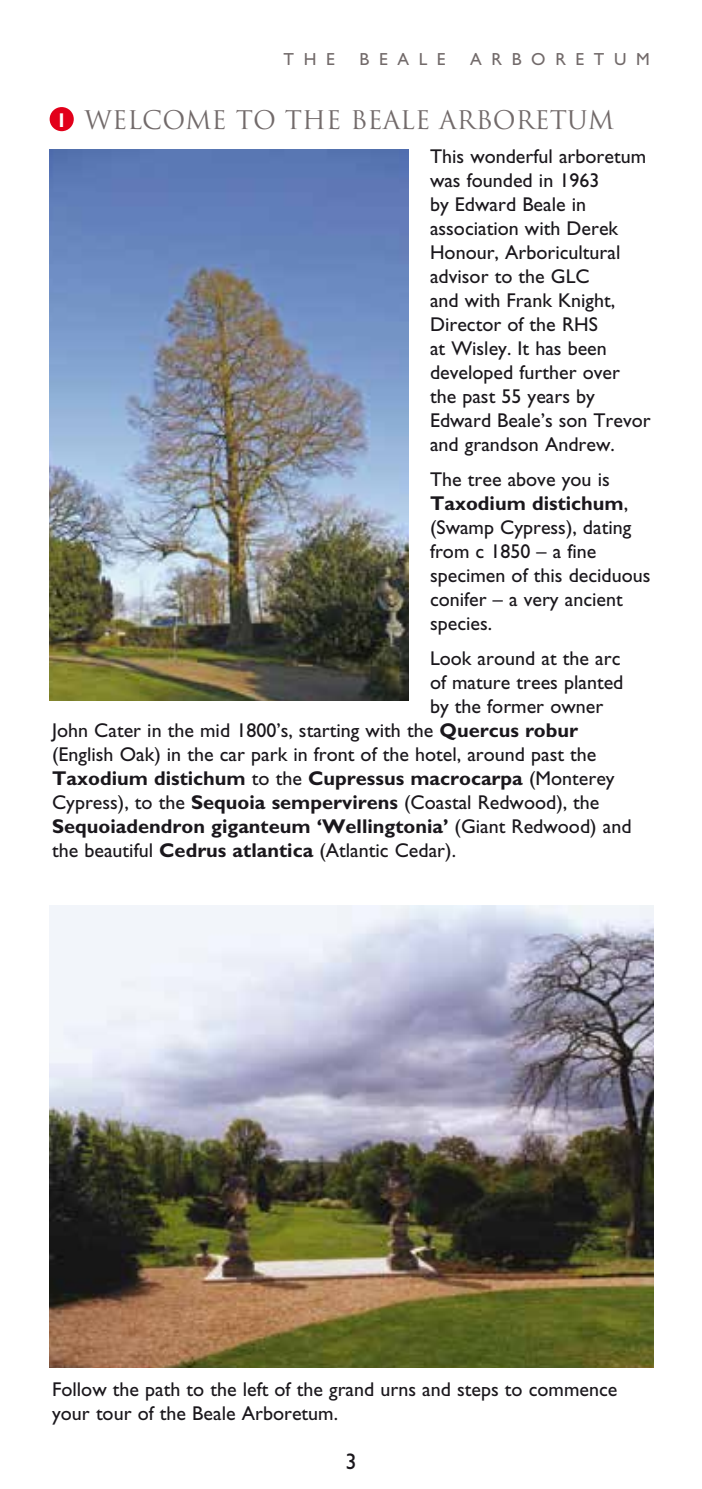
<style>
.page{position:relative;width:702px;height:1489px;background:#fff}
.page>*{position:absolute;margin:0;border:0;box-sizing:border-box;transform-origin:0 0}
.t1{font:25px "Trajan";color:#726a6a}
.t2{font:22.5px "Gill Sans";color:#1a171c}
.t3{font:20px/24px "Gill Sans";color:#1a171c}
.t4{font:700 20px "Gill Sans";color:#1a171c}
.t5{font:700 20px "Gill Sans";color:#fff}
.t6{font:17.5px "Gill Sans";letter-spacing:.55em;color:#726a6a}
.s1{font-weight:700}
.s2{font-weight:400}
</style>
<div class="page">
<img style="left:50px;top:149px;width:359px;height:551px">
<img style="left:50px;top:905px;width:603px;height:462px">
<div style="left:50px;top:107px;width:24px;height:24px;background:#e2001a;border-radius:50%"></div>
<p class="t6" style="left:283px;top:49px;width:53px">THE</p>
<p class="t6" style="left:359px;top:49px;width:88px">BEALE</p>
<p class="t6" style="left:470px;top:49px;width:181px">ARBORETUM</p>
<p class="t1" style="left:85px;top:104px;width:531px">WELCOME TO THE BEALE ARBORETUM</p>
<p class="t3" style="left:430px;top:145px;width:222px">This wonderful arboretum was founded in 1963<br>by Edward Beale in association with Derek<br>Honour, Arboricultural advisor to the GLC<br>and with Frank Knight,<br>Director of the RHS<br>at Wisley. It has been developed further over the past 55 years by<br>Edward Beale’s son Trevor and grandson Andrew.</p>
<p class="t3" style="left:430px;top:467px;width:222px">The tree above you is<br><span class="s1">Taxodium distichum</span>, (Swamp Cypress), dating from c 1850 – a fine specimen of this deciduous conifer – a very ancient species.</p>
<p class="t3" style="left:430px;top:646px;width:192px">Look around at the arc</p>
<p class="t3" style="left:430px;top:670px;width:195px">of mature trees planted</p>
<p class="t3" style="left:430px;top:694px;width:175px">by the former owner</p>
<p class="t3" style="left:52px;top:718px;width:527px">John Cater in the mid 1800’s, starting with the <span class="s1">Quercus robur</span></p>
<p class="t3" style="left:52px;top:742px;width:546px">(English Oak) in the car park in front of the hotel, around past the</p>
<p class="t4" style="left:52px;top:766px;width:564px">Taxodium distichum <span class="s2">to the</span> Cupressus macrocarpa <span class="s2">(Monterey</span></p>
<p class="t3" style="left:52px;top:790px;width:549px">Cypress), to the <span class="s1">Sequoia sempervirens</span> (Coastal Redwood), the</p>
<p class="t4" style="left:52px;top:814px;width:581px">Sequoiadendron giganteum ‘Wellingtonia’ <span class="s2">(Giant Redwood) and</span></p>
<p class="t3" style="left:52px;top:838px;width:405px">the beautiful <span class="s1">Cedrus atlantica</span> (Atlantic Cedar).</p>
<p class="t5" style="left:56px;top:108px;width:13px">1</p>
<p class="t3" style="left:52px;top:1377px;width:566px">Follow the path to the left of the grand urns and steps to commence your tour of the Beale Arboretum.</p>
<p class="t2" style="left:345px;top:1448px;width:13px">3</p>
</div>
